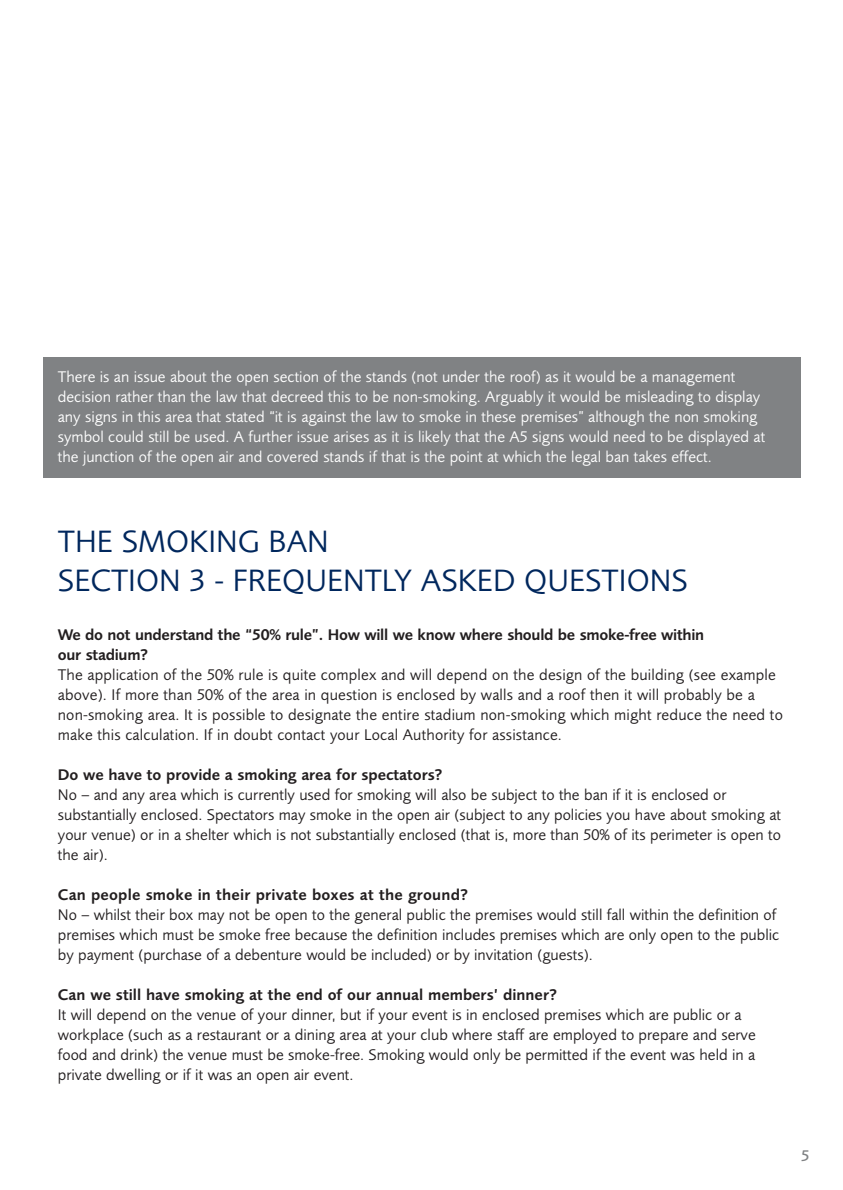
<style>
.page{position:relative;width:843px;height:1190px;background:#fff}
.page>*{position:absolute;margin:0;border:0;box-sizing:border-box;transform-origin:0 0}
.t1{font:32px/38.4px "Foundry Sans";color:#00275d}
.t2{font:16px/20px "Foundry Sans";color:#231f20}
.t3{font:16px/20px "Foundry Sans";color:#fff}
.t4{font:600 16px/20px "Foundry Sans";letter-spacing:-.005em;color:#231f20}
.t5{font:500 16px "Foundry Sans";color:#808284}
</style>
<div class="page">
<div style="left:43px;top:357px;width:758px;height:121px;background:#808284"></div>
<p class="t3" style="left:58px;top:368px;width:708px">There is an issue about the open section of the stands (not under the roof) as it would be a management decision rather than the law that decreed this to be non-smoking. Arguably it would be misleading to display any signs in this area that stated “it is against the law to smoke in these premises” although the non smoking symbol could still be used. A further issue arises as it is likely that the A5 signs would need to be displayed at the junction of the open air and covered stands if that is the point at which the legal ban takes effect.</p>
<h1 class="t1" style="left:58px;top:526px;width:631px">THE SMOKING BAN<br>SECTION 3 - FREQUENTLY ASKED QUESTIONS</h1>
<p class="t4" style="left:58px;top:626px;width:647px">We do not understand the “50% rule”. How will we know where should be smoke-free within our stadium?</p>
<p class="t2" style="left:58px;top:666px;width:726px">The application of the 50% rule is quite complex and will depend on the design of the building (see example above). If more than 50% of the area in question is enclosed by walls and a roof then it will probably be a non-smoking area. It is possible to designate the entire stadium non-smoking which might reduce the need to make this calculation. If in doubt contact your Local Authority for assistance.</p>
<p class="t4" style="left:58px;top:766px;width:386px">Do we have to provide a smoking area for spectators?</p>
<p class="t2" style="left:58px;top:786px;width:724px">No – and any area which is currently used for smoking will also be subject to the ban if it is enclosed or substantially enclosed. Spectators may smoke in the open air (subject to any policies you have about smoking at your venue) or in a shelter which is not substantially enclosed (that is, more than 50% of its perimeter is open to the air).</p>
<p class="t4" style="left:58px;top:886px;width:412px">Can people smoke in their private boxes at the ground?</p>
<p class="t2" style="left:58px;top:906px;width:722px">No – whilst their box may not be open to the general public the premises would still fall within the definition of premises which must be smoke free because the definition includes premises which are only open to the public by payment (purchase of a debenture would be included) or by invitation (guests).</p>
<p class="t4" style="left:58px;top:986px;width:500px">Can we still have smoking at the end of our annual members’ dinner?</p>
<p class="t2" style="left:58px;top:1006px;width:699px">It will depend on the venue of your dinner, but if your event is in enclosed premises which are public or a workplace (such as a restaurant or a dining area at your club where staff are employed to prepare and serve food and drink) the venue must be smoke-free. Smoking would only be permitted if the event was held in a private dwelling or if it was an open air event.</p>
<p class="t5" style="left:801px;top:1150px;width:10px">5</p>
</div>
